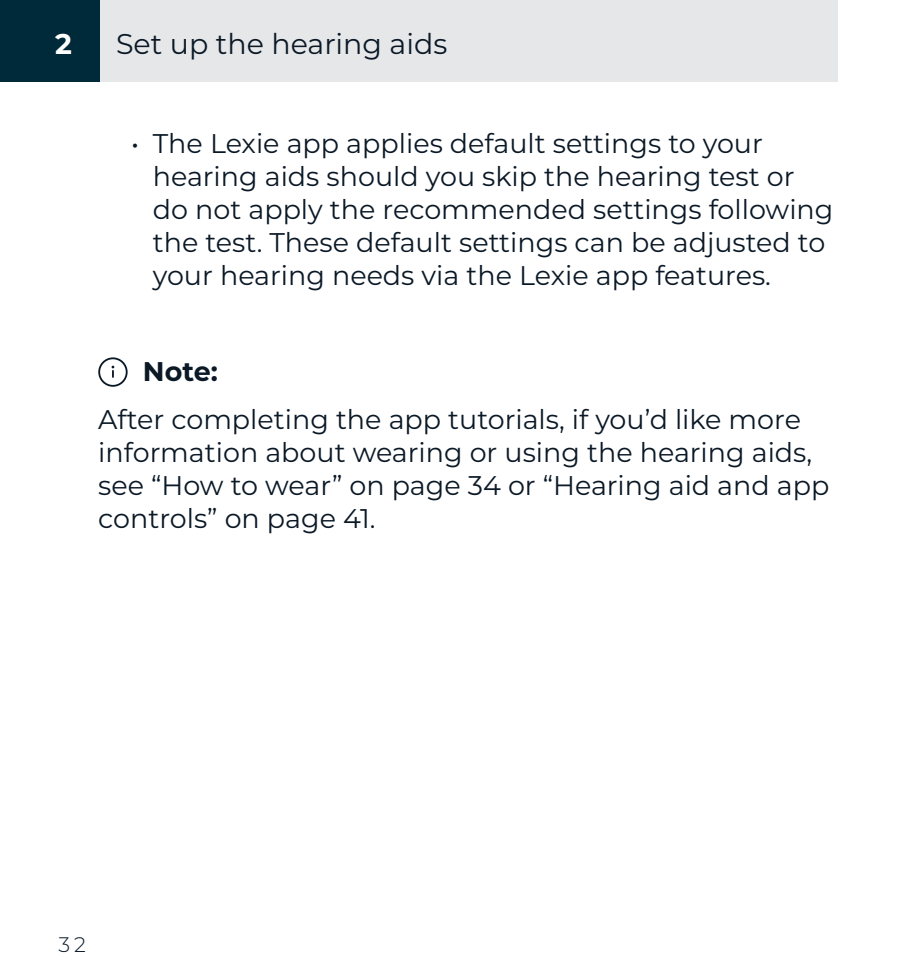
<style>
.page{position:relative;width:918px;height:977px;background:#fff}
.page>*{position:absolute;margin:0;border:0;box-sizing:border-box;transform-origin:0 0}
.t1{font:28.5px "Montserrat";color:#0b1926}
.t2{font:700 28.5px "Montserrat";color:#fff}
.t3{font:27px/33px "Montserrat";color:#0b1926}
.t4{font:700 27px "Montserrat";color:#0b1926}
.t5{font:300 21px "Montserrat";color:#0b1926}
</style>
<div class="page">
<hr style="left:917px;top:0;width:1px;height:976px;background:#00293a">
<div style="left:99px;top:0;width:738px;height:81px;background:#e6e7e9"></div>
<div style="left:0;top:0;width:99px;height:81px;background:#00293a"></div>
<svg style="left:98px;top:357px;width:30px;height:29px"></svg>
<p class="t2" style="left:55px;top:24px;width:18px">2</p>
<p class="t1" style="left:116px;top:25px;width:333px">Set up the hearing aids</p>
<p class="t3" style="left:153px;top:125px;width:682px;text-indent:-22px">• The Lexie app applies default settings to your hearing aids should you skip the hearing test or do not apply the recommended settings following the test. These default settings can be adjusted to your hearing needs via the Lexie app features.</p>
<p class="t4" style="left:143px;top:351px;width:76px">Note:</p>
<p class="t3" style="left:98px;top:402px;width:733px">After completing the app tutorials, if you’d like more information about wearing or using the hearing aids, see “How to wear” on page 34 or “Hearing aid and app controls” on page 41.</p>
<p class="t5" style="left:59px;top:929px;width:29px">32</p>
</div>
